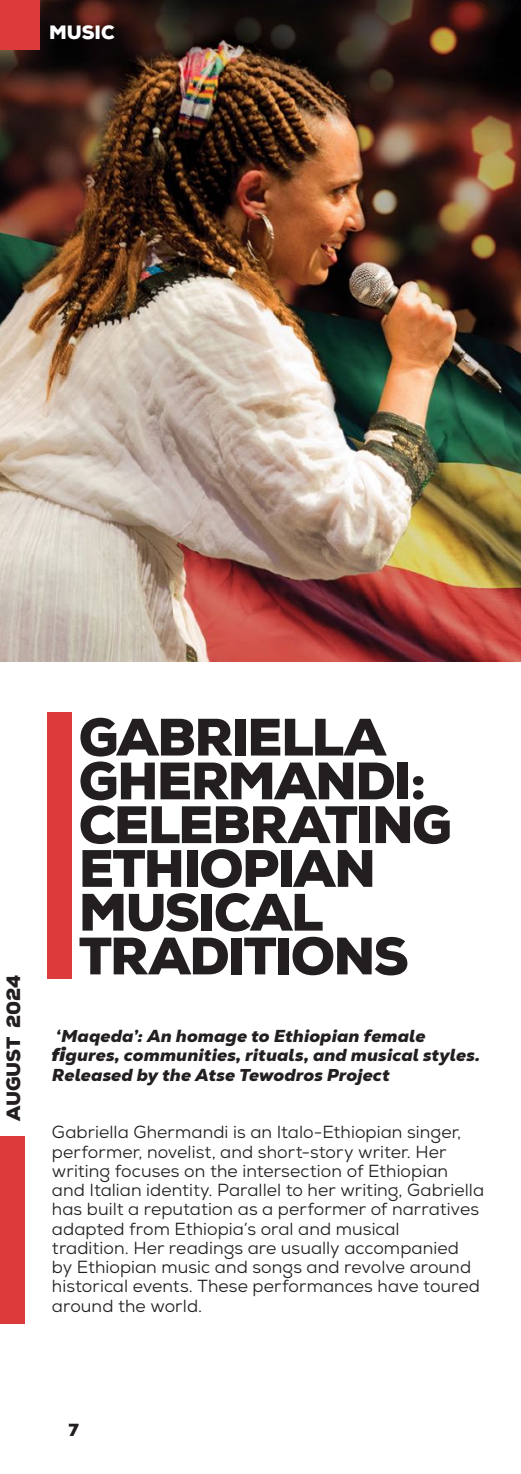
<style>
.page{position:relative;width:521px;height:1474px;background:#fff}
.page>*{position:absolute;margin:0;border:0;box-sizing:border-box;transform-origin:0 0}
.t1{font:900 52.5px/43.8px "Nexa";letter-spacing:-.03em;color:#231f20}
.t2{font:900 19.25px "Nexa";letter-spacing:-.005em;color:#231f20}
.t3{font:900 19.25px "Nexa";color:#fff}
.t4{font:17.5px/19.2px "Nexa";letter-spacing:.005em;color:#231f20}
.t5{font:italic 17.5px/19.2px "Nexa Text Trial Black";letter-spacing:.005em;color:#231f20}
.t6{font:900 17.5px "Nexa";color:#231f20}
.s1{font-family:"Montserrat";font-weight:100}
</style>
<div class="page">
<img style="left:0;top:0;width:521px;height:662px">
<div style="left:0;top:0;width:40px;height:49px;background:#dd3a3b"></div>
<div style="left:0;top:1136px;width:25px;height:187px;background:#dd3a3b"></div>
<div style="left:47px;top:712px;width:25px;height:266px;background:#dd3a3b"></div>
<p class="t3" style="left:49px;top:19px;width:67px">MUSIC</p>
<p class="t2" style="left:1px;top:1121px;width:148px;rotate:-90deg">AUGUST 2024</p>
<h1 class="t1" style="left:79px;top:715px;width:374px">GABRIELLA<br>GHERMANDI:<br>CELEBRATING<br>ETHIOPIAN<br>MUSICAL<br>TRADITIONS</h1>
<p class="t5" style="left:52px;top:1026px;width:430px">‘Maqeda’: An homage to Ethiopian female <span class="s1">fi</span>gures, communities, rituals, and musical styles.<br>Released by the Atse Tewodros Project</p>
<p class="t4" style="left:52px;top:1122px;width:434px">Gabriella Ghermandi is an Italo-Ethiopian singer, performer, novelist, and short-story writer. Her writing focuses on the intersection of Ethiopian and Italian identity. Parallel to her writing, Gabriella has built a reputation as a performer of narratives adapted from Ethiopia’s oral and musical<br>tradition. Her readings are usually accompanied<br>by Ethiopian music and songs and revolve around historical events. These performances have toured around the world.</p>
<p class="t6" style="left:68px;top:1417px;width:12px">7</p>
</div>
